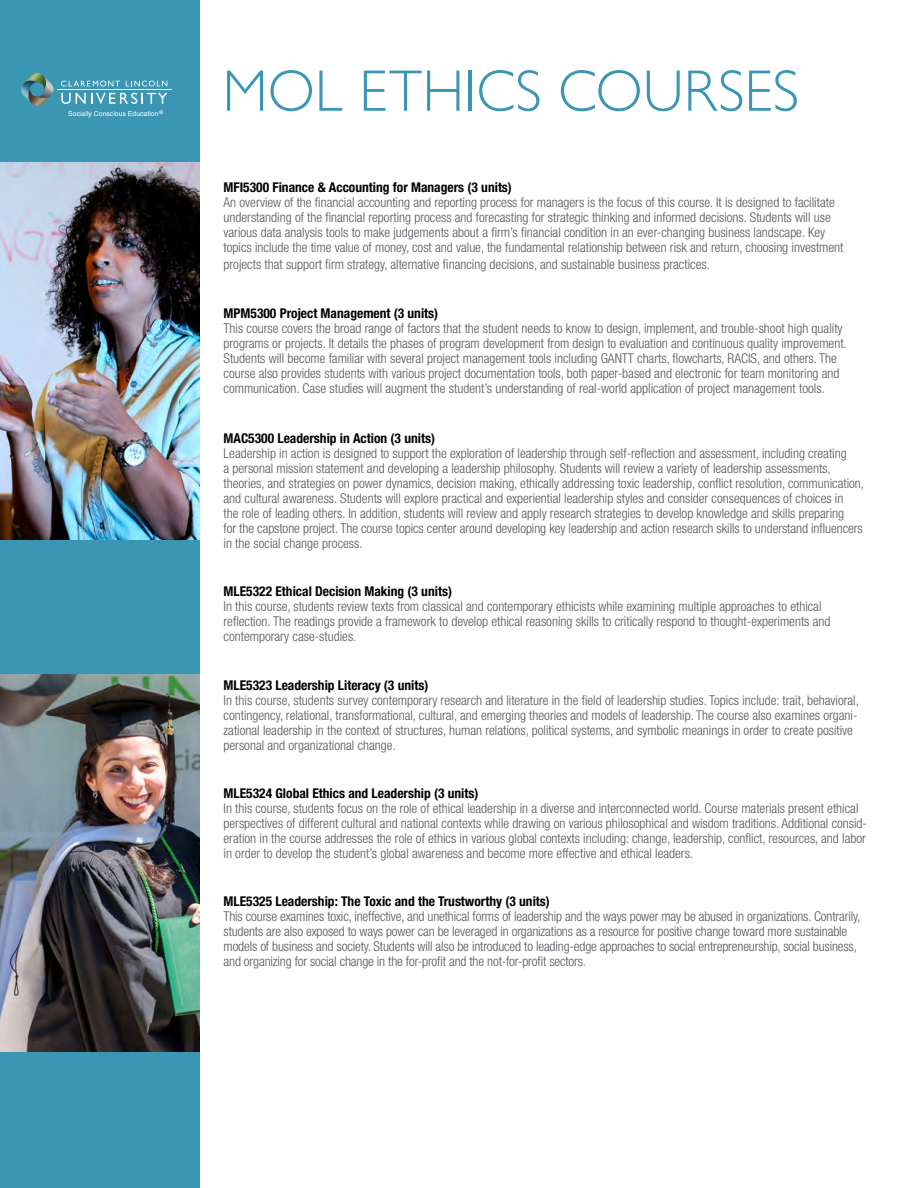
<style>
.page{position:relative;width:918px;height:1188px;background:#fff}
.page>*{position:absolute;margin:0;border:0;box-sizing:border-box;transform-origin:0 0}
.t1{font:300 58.95px "Gill Sans Nova";color:#3b96b4}
.t2{font:300 condensed 13.5px/15px "Helvetica Neue LT Std";color:#52555b}
.t3{font:700 condensed 13.5px "Helvetica Neue LT Std";color:#000}
.t4{font:6.9px "Helvetica";color:#fff}
</style>
<div class="page">
<div style="left:0;top:0;width:199px;height:163px;background:#3b96b4"></div>
<div style="left:0;top:540px;width:199px;height:134px;background:#3b96b4"></div>
<div style="left:0;top:1052px;width:199px;height:136px;background:#3b96b4"></div>
<img style="left:0;top:163px;width:199px;height:377px">
<hr style="left:57px;top:90px;width:115px;height:1px;background:#fff">
<svg style="left:61px;top:81px;width:59px;height:5px"></svg>
<svg style="left:126px;top:81px;width:41px;height:5px"></svg>
<svg style="left:61px;top:93px;width:106px;height:11px"></svg>
<img style="left:31px;top:103px;width:13px;height:3px">
<svg style="left:21px;top:73px;width:33px;height:30px"></svg>
<svg style="left:159px;top:110px;width:4px;height:4px"></svg>
<img style="left:0;top:674px;width:199px;height:378px">
<p class="t4" style="left:68px;top:108px;width:92px">Socially Conscious Education</p>
<h1 class="t1" style="left:222px;top:55px;width:578px">MOL ETHICS COURSES</h1>
<p class="t3" style="left:224px;top:179px;width:290px">MFI5300 Finance &amp; Accounting for Managers (3 units)</p>
<p class="t2" style="left:224px;top:195px;width:621px">An overview of the financial accounting and reporting process for managers is the focus of this course. It is designed to facilitate understanding of the financial reporting process and forecasting for strategic thinking and informed decisions. Students will use various data analysis tools to make judgements about a firm’s financial condition in an ever-changing business landscape. Key topics include the time value of money, cost and value, the fundamental relationship between risk and return, choosing investment</p>
<p class="t2" style="left:224px;top:257px;width:488px">projects that support firm strategy, alternative financing decisions, and sustainable business practices.</p>
<p class="t3" style="left:224px;top:305px;width:216px">MPM5300 Project Management (3 units)</p>
<p class="t2" style="left:224px;top:321px;width:625px">This course covers the broad range of factors that the student needs to know to design, implement, and trouble-shoot high quality programs or projects. It details the phases of program development from design to evaluation and continuous quality improvement.<br>Students will become familiar with several project management tools including GANTT charts, flowcharts, RACIS, and others. The course also provides students with various project documentation tools, both paper-based and electronic for team monitoring and communication. Case studies will augment the student’s understanding of real-world application of project management tools.</p>
<p class="t3" style="left:224px;top:430px;width:213px">MAC5300 Leadership in Action (3 units)</p>
<p class="t2" style="left:224px;top:446px;width:642px">Leadership in action is designed to support the exploration of leadership through self-reflection and assessment, including creating<br>a personal mission statement and developing a leadership philosophy. Students will review a variety of leadership assessments, theories, and strategies on power dynamics, decision making, ethically addressing toxic leadership, conflict resolution, communication, and cultural awareness. Students will explore practical and experiential leadership styles and consider consequences of choices in<br>the role of leading others. In addition, students will review and apply research strategies to develop knowledge and skills preparing<br>for the capstone project. The course topics center around developing key leadership and action research skills to understand influencers in the social change process.</p>
<p class="t3" style="left:224px;top:583px;width:230px">MLE5322 Ethical Decision Making (3 units)</p>
<p class="t2" style="left:224px;top:599px;width:608px">In this course, students review texts from classical and contemporary ethicists while examining multiple approaches to ethical reflection. The readings provide a framework to develop ethical reasoning skills to critically respond to thought-experiments and contemporary case-studies.</p>
<p class="t3" style="left:224px;top:677px;width:206px">MLE5323 Leadership Literacy (3 units)</p>
<p class="t2" style="left:224px;top:693px;width:637px">In this course, students survey contemporary research and literature in the field of leadership studies. Topics include: trait, behavioral, contingency, relational, transformational, cultural, and emerging theories and models of leadership. The course also examines organi&shy;zational leadership in the context of structures, human relations, political systems, and symbolic meanings in order to create positive personal and organizational change.</p>
<p class="t3" style="left:224px;top:785px;width:256px">MLE5324 Global Ethics and Leadership (3 units)</p>
<p class="t2" style="left:224px;top:801px;width:645px">In this course, students focus on the role of ethical leadership in a diverse and interconnected world. Course materials present ethical perspectives of different cultural and national contexts while drawing on various philosophical and wisdom traditions. Additional consid&shy;eration in the course addresses the role of ethics in various global contexts including: change, leadership, conflict, resources, and labor in order to develop the student’s global awareness and become more effective and ethical leaders.</p>
<p class="t3" style="left:224px;top:893px;width:328px">MLE5325 Leadership: The Toxic and the Trustworthy (3 units)</p>
<p class="t2" style="left:224px;top:909px;width:638px">This course examines toxic, ineffective, and unethical forms of leadership and the ways power may be abused in organizations. Contrarily, students are also exposed to ways power can be leveraged in organizations as a resource for positive change toward more sustainable models of business and society. Students will also be introduced to leading-edge approaches to social entrepreneurship, social business, and organizing for social change in the for-profit and the not-for-profit sectors.</p>
</div>
